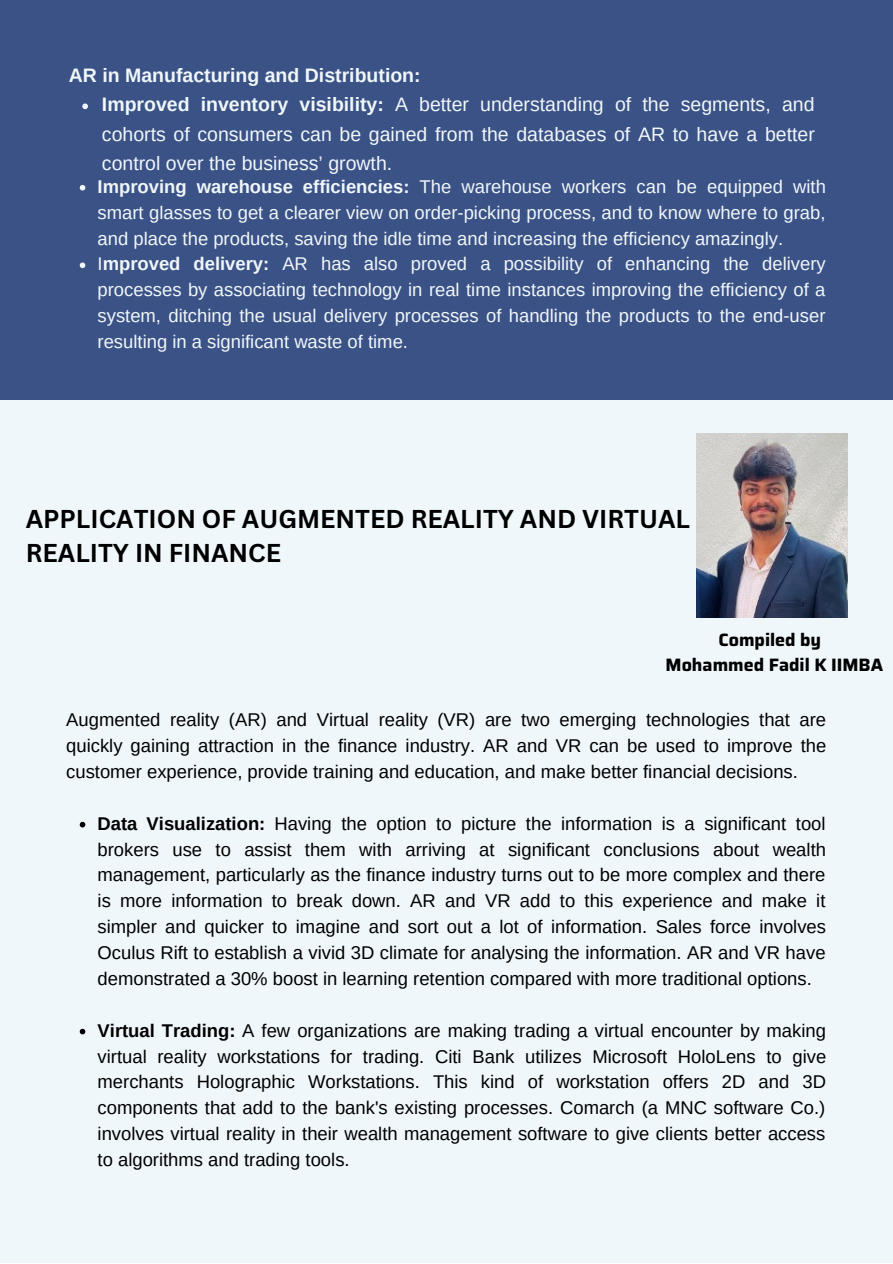
<style>
.page{position:relative;width:893px;height:1264px;background:#fff}
.page>*{position:absolute;margin:0;border:0;box-sizing:border-box;transform-origin:0 0}
.t1{font:700 25.05px/34.8px "Canva Sans";color:#000}
.t2{font:19.5px/29.2px "Arimo";color:#f0f7fa;text-align:justify}
.t3{font:700 19.5px "Arimo";color:#f0f7fa}
.t4{font:18.45px/25.8px "Arimo";color:#000;text-align:justify}
.t5{font:18.45px/25.8px "Arimo";color:#f0f7fa;text-align:justify}
.t6{font:700 18px "Saira";color:#000}
.s1{font-weight:700}
</style>
<div class="page">
<div style="left:0;top:0;width:892px;height:1262px;background:#f0f7fa"></div>
<div style="left:0;top:0;width:892px;height:399px;background:#3b5286"></div>
<img style="left:696px;top:433px;width:151px;height:184px">
<svg style="left:80px;top:185px;width:5px;height:5px"></svg>
<svg style="left:80px;top:262px;width:5px;height:6px"></svg>
<svg style="left:82px;top:103px;width:6px;height:6px"></svg>
<svg style="left:80px;top:821px;width:5px;height:6px"></svg>
<svg style="left:80px;top:1028px;width:5px;height:6px"></svg>
<p class="t3" style="left:69px;top:64px;width:353px">AR in Manufacturing and Distribution:</p>
<p class="t2" style="left:102px;top:90px;width:714px"><span class="s1">Improved inventory visibility:</span> A better understanding of the segments, and cohorts of consumers can be gained from the databases of AR to have a better control over the business’ growth.</p>
<p class="t5" style="left:98px;top:173px;width:729px"><span class="s1">Improving warehouse efficiencies:</span> The warehouse workers can be equipped with smart glasses to get a clearer view on order-picking process, and to know where to grab, and place the products, saving the idle time and increasing the efficiency amazingly.</p>
<p class="t5" style="left:98px;top:251px;width:729px">I<span class="s1">mproved delivery:</span> AR has also proved a possibility of enhancing the delivery processes by associating technology in real time instances improving the efficiency of a system, ditching the usual delivery processes of handling the products to the end-user resulting in a significant waste of time.</p>
<p class="t1" style="left:26px;top:500px;width:665px">APPLICATION OF AUGMENTED REALITY AND VIRTUAL<br>REALITY IN FINANCE</p>
<p class="t6" style="left:718px;top:626px;width:104px">Compiled by</p>
<p class="t6" style="left:665px;top:650px;width:219px">Mohammed Fadil K IIMBA</p>
<p class="t4" style="left:66px;top:707px;width:761px">Augmented reality (AR) and Virtual reality (VR) are two emerging technologies that are quickly gaining attraction in the finance industry. AR and VR can be used to improve the customer experience, provide training and education, and make better financial decisions.</p>
<p class="t4" style="left:98px;top:810px;width:730px"><span class="s1">Data Visualization:</span> Having the option to picture the information is a significant tool brokers use to assist them with arriving at significant conclusions about wealth management, particularly as the finance industry turns out to be more complex and there is more information to break down. AR and VR add to this experience and make it simpler and quicker to imagine and sort out a lot of information. Sales force involves Oculus Rift to establish a vivid 3D climate for analysing the information. AR and VR have demonstrated a 30% boost in learning retention compared with more traditional options.</p>
<p class="t4" style="left:98px;top:1017px;width:730px"><span class="s1">Virtual Trading:</span> A few organizations are making trading a virtual encounter by making virtual reality workstations for trading. Citi Bank utilizes Microsoft HoloLens to give merchants Holographic Workstations. This kind of workstation offers 2D and 3D components that add to the bank's existing processes. Comarch (a MNC software Co.) involves virtual reality in their wealth management software to give clients better access to algorithms and trading tools.</p>
</div>
